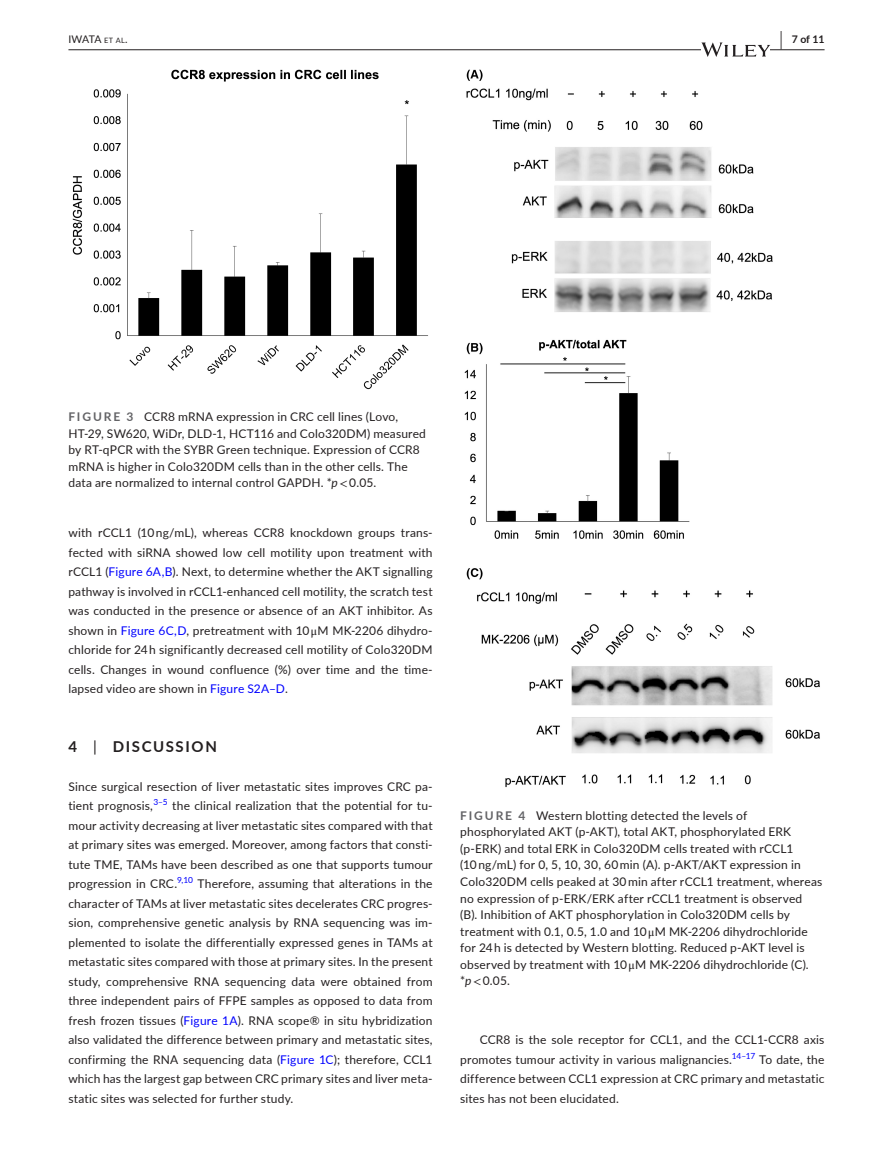
<style>
.page{position:relative;width:893px;height:1174px;background:#fff}
.page>*{position:absolute;margin:0;border:0;box-sizing:border-box;transform-origin:0 0}
.t1{font:700 15px "Lato";letter-spacing:.11em;color:#231f20}
.t2{font:12px/19.5px "Lato";letter-spacing:.015em;color:#231f20;text-align:justify}
.t3{font:10.5px "Lato";letter-spacing:-.035em;color:#231f20}
.t4{font:700 10.5px "Lato";color:#231f20}
.t5{font:8.4px "Lato";color:#00f}
.s1{font-size:7.35px}
.s2{font-size:19.5px}
.s3{font-weight:700;color:#636366}
.s4{font-style:italic}
.s5{font-family:"STIX"}
.s6{color:#00f}
.s7{font-weight:400}
</style>
<div class="page">
<hr style="left:68px;top:49px;width:756px;height:1px;background:#231f20">
<svg style="left:701px;top:42px;width:69px;height:15px"></svg>
<img style="left:73px;top:69px;width:355px;height:320px">
<img style="left:464px;top:69px;width:356px;height:718px">
<p class="t3" style="left:68px;top:31px;width:61px">IWATA <span class="s1">et al</span>.</p>
<p class="t4" style="left:780px;top:31px;width:46px"><span class="s2">|</span> 7 of 11</p>
<p class="t2" style="left:68px;top:408px;width:359px;line-height:16.5px;text-align:left"><span class="s3">FIGURE 3</span> CCR8 mRNA expression in CRC cell lines (Lovo, HT-29, SW620, WiDr, DLD-1, HCT116 and Colo320DM) measured by RT-qPCR with the SYBR Green technique. Expression of CCR8 mRNA is higher in Colo320DM cells than in the other cells. The data are normalized to internal control GAPDH. *<span class="s4">p</span><span class="s5">&lt;</span> 0.05.</p>
<p class="t2" style="left:68px;top:522px;width:366px">with rCCL1 (10 ng/mL), whereas CCR8 knockdown groups trans&shy;fected with siRNA showed low cell motility upon treatment with rCCL1 (<span class="s6">Figure 6A,B</span>). Next, to determine whether the AKT signalling pathway is involved in rCCL1-enhanced cell motility, the scratch test was conducted in the presence or absence of an AKT inhibitor. As shown in <span class="s6">Figure 6C,D</span>, pretreatment with 10 <span class="s5">μ</span>M MK-2206 dihydro&shy;chloride for 24 h significantly decreased cell motility of Colo320DM cells. Changes in wound confluence (%) over time and the time&shy;lapsed video are shown in <span class="s6">Figure S2A–D</span>.</p>
<p class="t1" style="left:68px;top:735px;width:150px">4 <span class="s7">|</span> DISCUSSION</p>
<p class="t2" style="left:68px;top:776px;width:366px">Since surgical resection of liver metastatic sites improves CRC pa&shy;tient prognosis,</p>
<p class="t5" style="left:153px;top:796px;width:16px">3–5</p>
<p class="t2" style="left:68px;top:795px;width:366px;text-indent:104px">the clinical realization that the potential for tu&shy;mour activity decreasing at liver metastatic sites compared with that at primary sites was emerged. Moreover, among factors that consti&shy;tute TME, TAMs have been described as one that supports tumour progression in CRC.</p>
<p class="t5" style="left:177px;top:874px;width:17px">9,10</p>
<p class="t2" style="left:68px;top:873px;width:366px;text-indent:129px">Therefore, assuming that alterations in the character of TAMs at liver metastatic sites decelerates CRC progres&shy;sion, comprehensive genetic analysis by RNA sequencing was im&shy;plemented to isolate the differentially expressed genes in TAMs at metastatic sites compared with those at primary sites. In the present study, comprehensive RNA sequencing data were obtained from three independent pairs of FFPE samples as opposed to data from fresh frozen tissues (<span class="s6">Figure 1A</span>). RNA scope® in situ hybridization also validated the difference between primary and metastatic sites, confirming the RNA sequencing data (<span class="s6">Figure 1C</span>); therefore, CCL1 which has the largest gap between CRC primary sites and liver meta&shy;static sites was selected for further study.</p>
<p class="t2" style="left:460px;top:807px;width:363px;line-height:16.5px;text-align:left"><span class="s3">FIGURE 4</span> Western blotting detected the levels of phosphorylated AKT (p-AKT), total AKT, phosphorylated ERK (p-ERK) and total ERK in Colo320DM cells treated with rCCL1<br>(10 ng/mL) for 0, 5, 10, 30, 60 min (A). p-AKT/AKT expression in Colo320DM cells peaked at 30 min after rCCL1 treatment, whereas no expression of p-ERK/ERK after rCCL1 treatment is observed (B). Inhibition of AKT phosphorylation in Colo320DM cells by treatment with 0.1, 0.5, 1.0 and 10 <span class="s5">μ</span>M MK-2206 dihydrochloride for 24 h is detected by Western blotting. Reduced p-AKT level is observed by treatment with 10 <span class="s5">μ</span>M MK-2206 dihydrochloride (C). *<span class="s4">p</span><span class="s5">&lt;</span> 0.05.</p>
<p class="t2" style="left:460px;top:1029px;width:366px;text-indent:20px">CCR8 is the sole receptor for CCL1, and the CCL1-CCR8 axis promotes tumour activity in various malignancies.<sup>14–17</sup> To date, the difference between CCL1 expression at CRC primary and metastatic sites has not been elucidated.</p>
</div>
